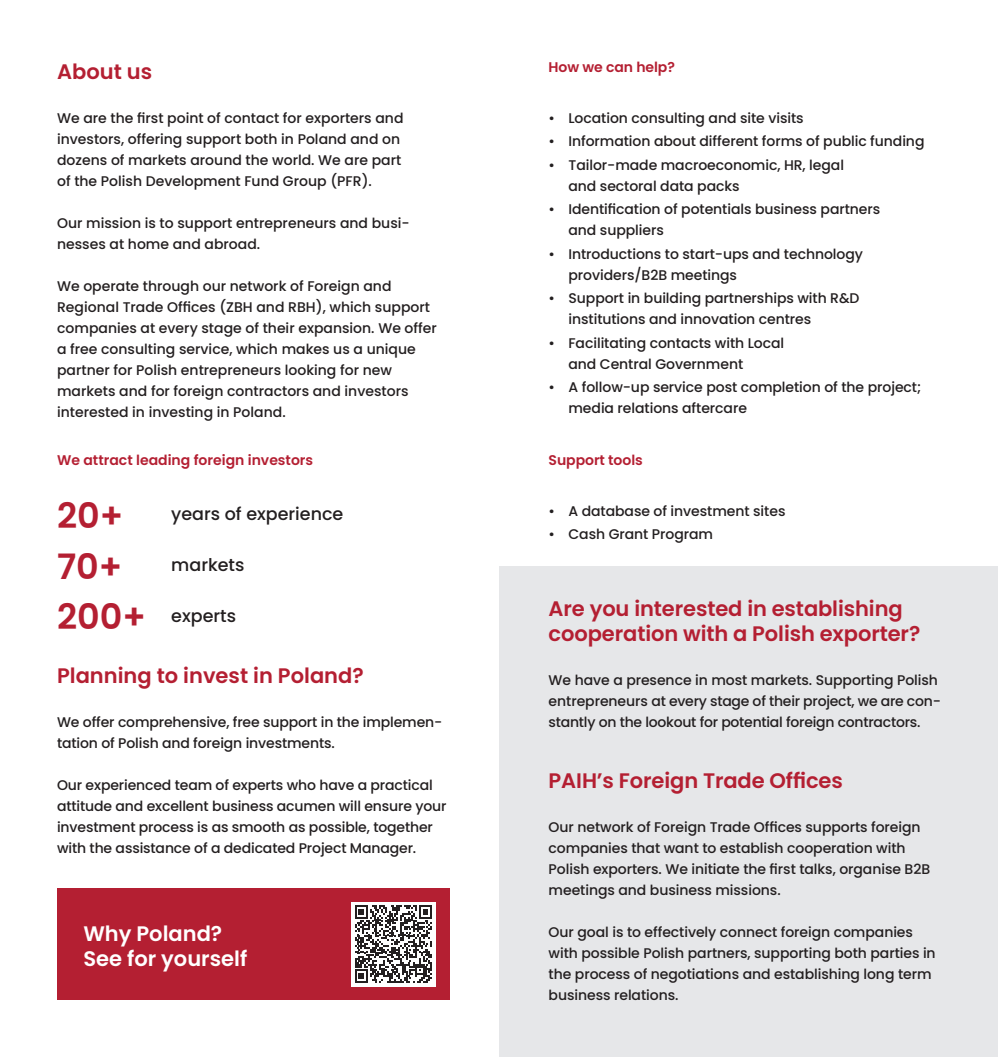
<style>
.page{position:relative;width:998px;height:1057px;background:#fff}
.page>*{position:absolute;margin:0;border:0;box-sizing:border-box;transform-origin:0 0}
.t1{font:600 35px "Poppins";color:#b41f32}
.t2{font:600 21px/25.2px "Poppins";letter-spacing:-.005em;color:#b41f32}
.t3{font:600 21px/25.2px "Poppins";color:#fff}
.t4{font:500 17.5px "Poppins";color:#231f20}
.t5{font:500 14px/21px "Poppins";letter-spacing:-.005em;color:#231f20}
.t6{font:600 14px "Poppins";color:#b41f32}
.s1{font-weight:600;font-size:35px;color:#b41f32}
</style>
<div class="page">
<div style="left:57px;top:888px;width:392px;height:112px;background:#b41f32"></div>
<div style="left:351px;top:902px;width:84px;height:84px;background:#fff"></div>
<svg style="left:355px;top:905px;width:77px;height:77px"></svg>
<div style="left:499px;top:567px;width:498px;height:490px;background:#e6e7e9"></div>
<h2 class="t2" style="left:57px;top:59px;width:97px">About us</h2>
<p class="t5" style="left:57px;top:107px;width:348px">We are the first point of contact for exporters and investors, offering support both in Poland and on dozens of markets around the world. We are part of the Polish Development Fund Group (PFR).</p>
<p class="t5" style="left:57px;top:212px;width:354px">Our mission is to support entrepreneurs and busi&shy;nesses at home and abroad.</p>
<p class="t5" style="left:57px;top:275px;width:381px">We operate through our network of Foreign and Regional Trade Offices (ZBH and RBH), which support companies at every stage of their expansion. We offer a free consulting service, which makes us a unique partner for Polish entrepreneurs looking for new markets and for foreign contractors and investors interested in investing in Poland.</p>
<p class="t6" style="left:57px;top:452px;width:257px">We attract leading foreign investors</p>
<h1 class="t1" style="left:57px;top:495px;width:68px">20+</h1>
<p class="t4" style="left:171px;top:504px;width:173px">years of experience</p>
<h1 class="t1" style="left:57px;top:546px;width:67px">70+</h1>
<p class="t4" style="left:171px;top:555px;width:75px">markets</p>
<p class="t4" style="left:57px;top:605px;width:180px"><span class="s1">200+</span> experts</p>
<h2 class="t2" style="left:57px;top:663px;width:308px">Planning to invest in Poland?</h2>
<p class="t5" style="left:57px;top:711px;width:386px">We offer comprehensive, free support in the implemen&shy;tation of Polish and foreign investments.</p>
<p class="t5" style="left:57px;top:774px;width:391px">Our experienced team of experts who have a practical attitude and excellent business acumen will ensure your investment process is as smooth as possible, together with the assistance of a dedicated Project Manager.</p>
<h2 class="t3" style="left:83px;top:921px;width:165px">Why Poland?<br>See for yourself</h2>
<p class="t6" style="left:548px;top:59px;width:128px">How we can help?</p>
<p class="t5" style="left:548px;top:107px;width:256px">• Location consulting and site visits</p>
<p class="t5" style="left:548px;top:131px;width:377px">• Information about different forms of public funding</p>
<p class="t5" style="left:568px;top:154px;width:277px;text-indent:-20px">• Tailor-made macroeconomic, HR, legal and sectoral data packs</p>
<p class="t5" style="left:568px;top:199px;width:313px;text-indent:-20px">• Identification of potentials business partners and suppliers</p>
<p class="t5" style="left:568px;top:243px;width:296px;text-indent:-20px">• Introductions to start-ups and technology providers/B2B meetings</p>
<p class="t5" style="left:568px;top:288px;width:292px;text-indent:-20px">• Support in building partnerships with R&amp;D institutions and innovation centres</p>
<p class="t5" style="left:568px;top:332px;width:217px;text-indent:-20px">• Facilitating contacts with Local and Central Government</p>
<p class="t5" style="left:568px;top:377px;width:354px;text-indent:-20px">• A follow-up service post completion of the project; media relations aftercare</p>
<p class="t6" style="left:548px;top:452px;width:96px">Support tools</p>
<p class="t5" style="left:548px;top:500px;width:238px">• A database of investment sites</p>
<p class="t5" style="left:548px;top:524px;width:166px">• Cash Grant Program</p>
<h2 class="t2" style="left:548px;top:596px;width:373px">Are you interested in establishing cooperation with a Polish exporter?</h2>
<p class="t5" style="left:548px;top:669px;width:393px">We have a presence in most markets. Supporting Polish entrepreneurs at every stage of their project, we are con&shy;stantly on the lookout for potential foreign contractors.</p>
<h2 class="t2" style="left:548px;top:768px;width:296px">PAIH’s Foreign Trade Offices</h2>
<p class="t5" style="left:548px;top:816px;width:383px">Our network of Foreign Trade Offices supports foreign companies that want to establish cooperation with Polish exporters. We initiate the first talks, organise B2B meetings and business missions.</p>
<p class="t5" style="left:548px;top:921px;width:388px">Our goal is to effectively connect foreign companies with possible Polish partners, supporting both parties in the process of negotiations and establishing long term business relations.</p>
</div>
